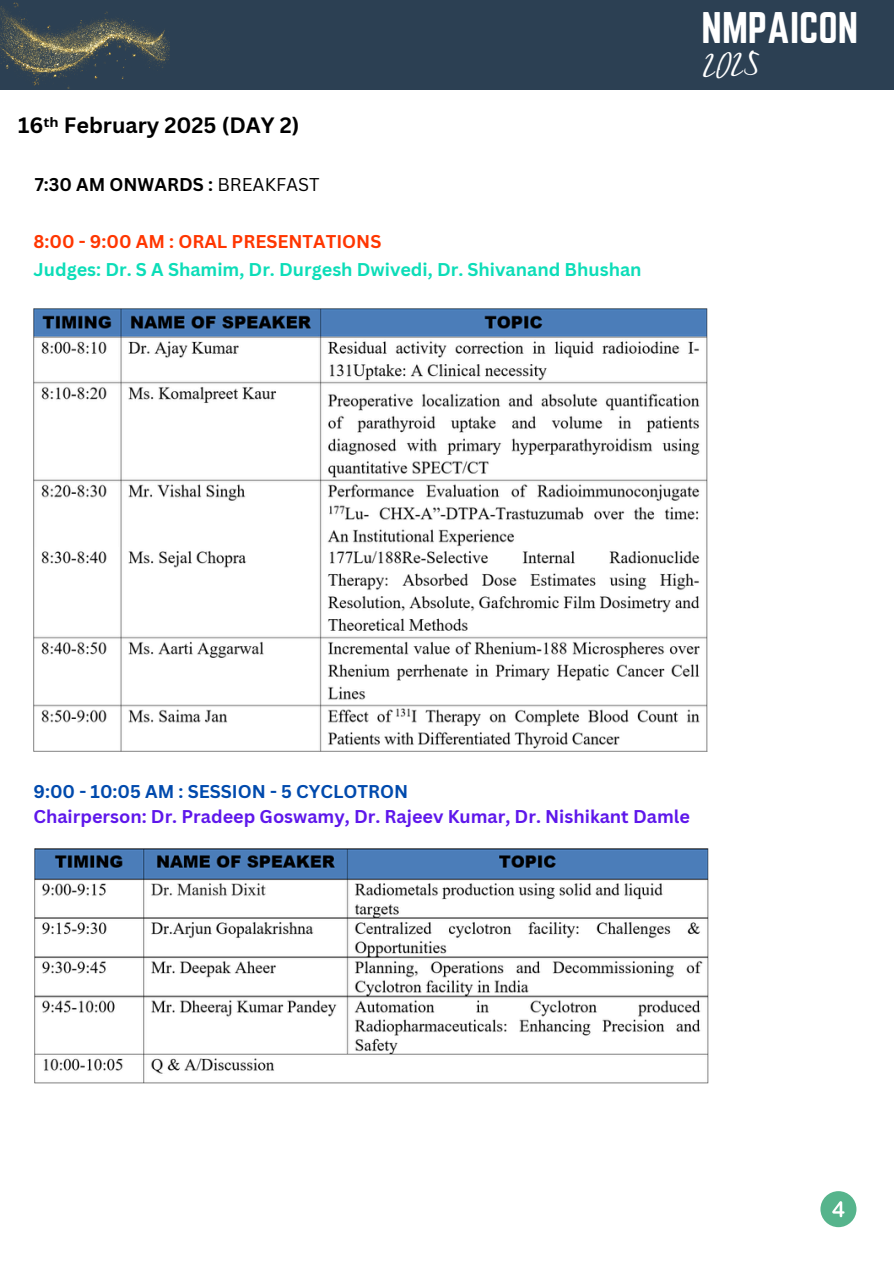
<style>
.page{position:relative;width:894px;height:1264px;background:#fff}
.page>*{position:absolute;margin:0;border:0;box-sizing:border-box;transform-origin:0 0}
.t1{font:38.7px "Norwester";color:#fff}
.t2{font:27.3px "Mistrully";color:#fff}
.t3{font:700 21.6px "Canva Sans";color:#000}
.t4{font:700 18px "Canva Sans";color:#5e17eb}
.t5{font:700 18px "Canva Sans";color:#0cddb8}
.t6{font:700 18px "Canva Sans";color:#004aad}
.t7{font:700 18px "Canva Sans";color:#ff3600}
.t8{font:700 18px "Canva Sans";color:#000}
.s1{font-family:"Noto Sans"}
.s2{font-weight:400}
</style>
<div class="page">
<div style="left:0;top:0;width:893px;height:89px;background:#2c4053"></div>
<img style="left:0;top:2px;width:170px;height:87px">
<div style="left:820px;top:1191px;width:36px;height:36px;background:#56b48c;border-radius:50%"></div>
<svg style="left:832px;top:1201px;width:12px;height:16px"></svg>
<img style="left:33px;top:308px;width:674px;height:443px">
<img style="left:35px;top:848px;width:672px;height:235px">
<h2 class="t3" style="left:18px;top:110px;width:283px">16<span class="s1">ᵗʰ</span> February 2025 (DAY 2)</h2>
<p class="t8" style="left:35px;top:172px;width:286px">7:30 AM ONWARDS : <span class="s2">BREAKFAST</span></p>
<h3 class="t7" style="left:33px;top:228px;width:349px">8:00 - 9:00 AM : ORAL PRESENTATIONS</h3>
<h5 class="t5" style="left:33px;top:257px;width:609px">Judges: Dr. S A Shamim, Dr. Durgesh Dwivedi, Dr. Shivanand Bhushan</h5>
<p class="t1" style="left:701px;top:4px;width:158px">NMPAICON</p>
<h1 class="t2" style="left:701px;top:46px;width:59px;rotate:-3deg">2025</h1>
<h4 class="t6" style="left:33px;top:778px;width:376px">9:00 - 10:05 AM : SESSION - 5 CYCLOTRON</h4>
<p class="t4" style="left:33px;top:804px;width:657px">Chairperson: Dr. Pradeep Goswamy, Dr. Rajeev Kumar, Dr. Nishikant Damle</p>
</div>
